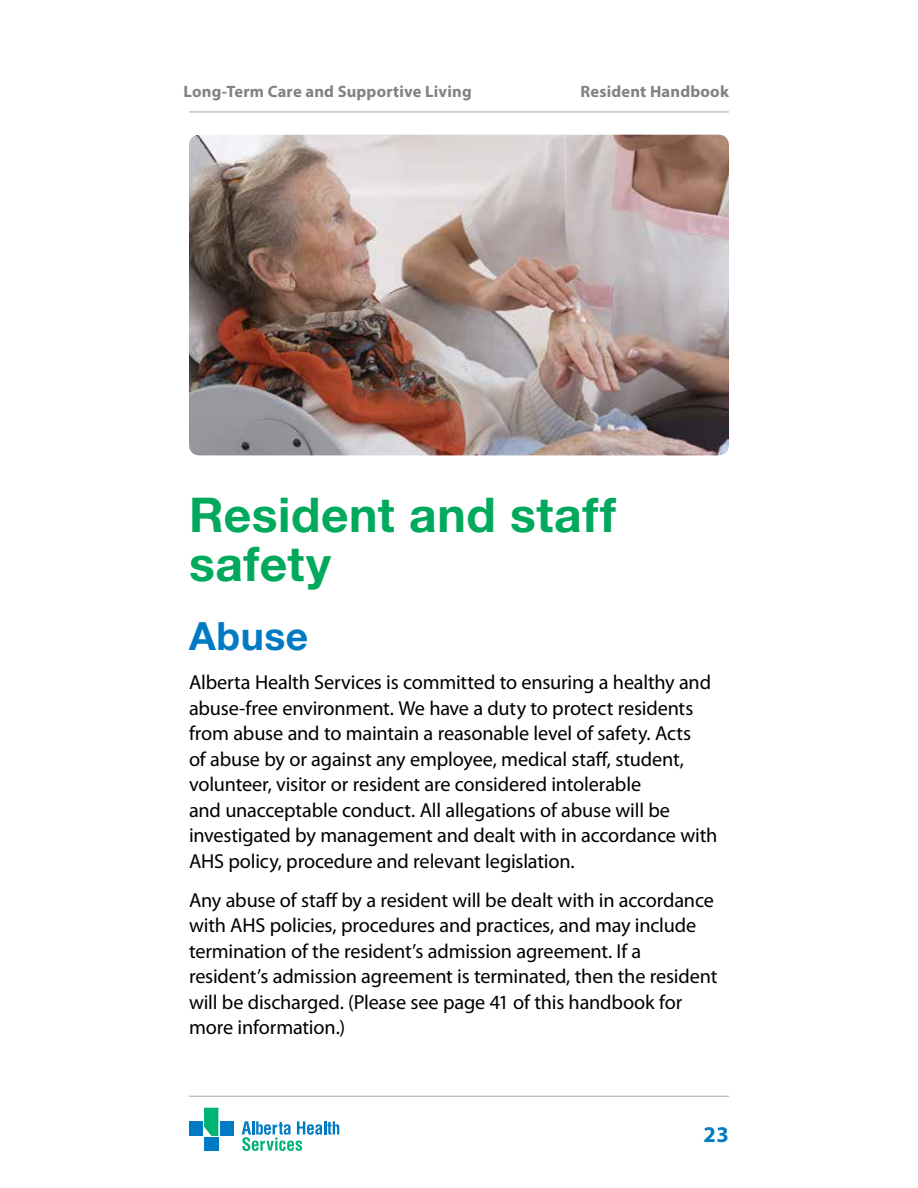
<style>
.page{position:relative;width:918px;height:1188px;background:#fff}
.page>*{position:absolute;margin:0;border:0;box-sizing:border-box;transform-origin:0 0}
.t1{font:700 48px/49.5px "Helvetica Neue LT Std";letter-spacing:.015em;color:#00a95c}
.t2{font:700 39px "Helvetica Neue LT Std";letter-spacing:.015em;color:#007bc3}
.t3{font:700 22.5px "Myriad Pro";color:#007bc3}
.t4{font:20.25px/25.5px "Myriad Pro";letter-spacing:-.01em;color:#000}
.t5{font:700 16.5px "Myriad Pro";letter-spacing:.01em;color:#808285}
</style>
<div class="page">
<hr style="left:189px;top:1096px;width:540px;height:1px;background:#a7a9ac">
<hr style="left:189px;top:112px;width:540px;height:1px;background:#a7a9ac">
<svg style="left:242px;top:1121px;width:97px;height:30px"></svg>
<div style="left:189px;top:1121px;width:14px;height:15px;background:#007ac2"></div>
<div style="left:220px;top:1121px;width:13px;height:15px;background:#007ac2"></div>
<div style="left:204px;top:1137px;width:14px;height:14px;background:#007ac2"></div>
<svg style="left:204px;top:1108px;width:14px;height:28px"></svg>
<img style="left:189px;top:135px;width:540px;height:320px">
<p class="t5" style="left:184px;top:81px;width:290px">Long-Term Care and Supportive Living</p>
<p class="t5" style="left:581px;top:81px;width:150px">Resident Handbook</p>
<h1 class="t1" style="left:189px;top:489px;width:429px">Resident and staff safety</h1>
<h2 class="t2" style="left:189px;top:612px;width:121px">Abuse</h2>
<p class="t4" style="left:189px;top:670px;width:530px">Alberta Health Services is committed to ensuring a healthy and abuse-free environment. We have a duty to protect residents from abuse and to maintain a reasonable level of safety. Acts<br>of abuse by or against any employee, medical staff, student, volunteer, visitor or resident are considered intolerable<br>and unacceptable conduct. All allegations of abuse will be investigated by management and dealt with in accordance with AHS policy, procedure and relevant legislation.</p>
<p class="t4" style="left:189px;top:888px;width:530px">Any abuse of staff by a resident will be dealt with in accordance with AHS policies, procedures and practices, and may include termination of the resident’s admission agreement. If a resident’s admission agreement is terminated, then the resident will be discharged. (Please see page 41 of this handbook for more information.)</p>
<p class="t3" style="left:703px;top:1119px;width:27px">23</p>
</div>
